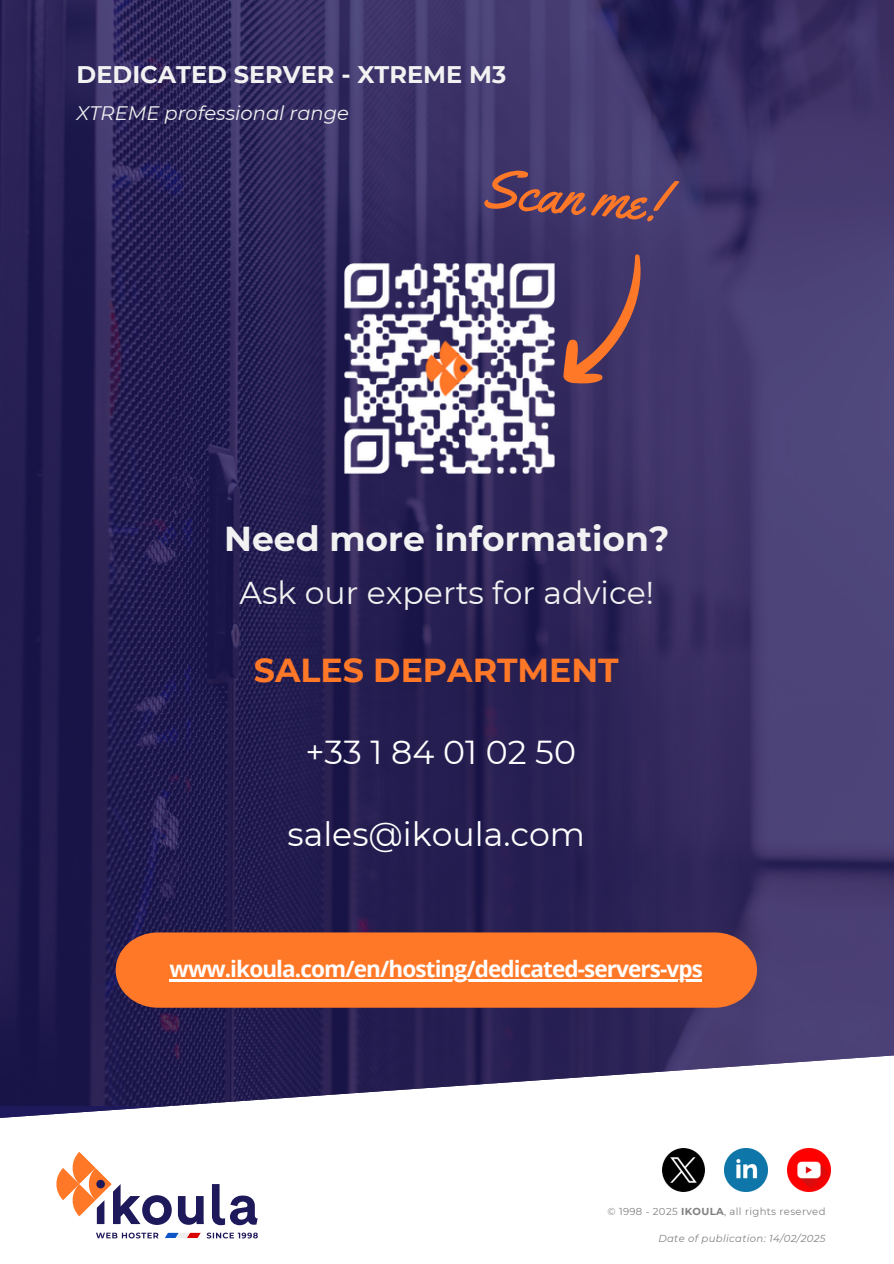
<style>
.page{position:relative;width:894px;height:1264px;background:#fff}
.page>*{position:absolute;margin:0;border:0;box-sizing:border-box;transform-origin:0 0}
.t1{font:55.05px "Yellowtail";color:#ff7828}
.t2{font:700 34.5px "Montserrat";color:#f2f2f2}
.t3{font:33.15px "Montserrat";color:#fff}
.t4{font:700 33.15px "Montserrat";color:#ff7828}
.t5{font:31.5px "Montserrat";color:#f2f2f2}
.t6{font:700 24px "Montserrat";color:#f2f2f2}
.t7{font:700 22.5px "Open Sans";letter-spacing:-.04em;color:#fff}
.t8{font:italic 19.5px "Montserrat";color:#f2f2f2}
.t9{font:10.05px "Montserrat";letter-spacing:.035em;color:#808080}
.t10{font:italic 10.05px "Montserrat";letter-spacing:.035em;color:#808080}
.s1{font-weight:700}
</style>
<div class="page">
<img style="left:0;top:0;width:893px;height:1053px">
<svg style="left:0;top:1053px;width:893px;height:186px"></svg>
<svg style="left:579px;top:252px;width:105px;height:144px"></svg>
<div style="left:116px;top:932px;width:640px;height:75px;background:#ff7828"></div>
<hr style="left:170px;top:979px;width:532px;height:2px;background:#fff">
<img style="left:724px;top:1148px;width:43px;height:43px">
<img style="left:787px;top:1148px;width:42px;height:43px">
<img style="left:662px;top:1148px;width:42px;height:43px">
<img style="left:319px;top:238px;width:260px;height:260px">
<svg style="left:96px;top:1232px;width:162px;height:6px"></svg>
<svg style="left:212px;top:1183px;width:45px;height:42px"></svg>
<svg style="left:178px;top:1195px;width:26px;height:29px"></svg>
<svg style="left:55px;top:1151px;width:117px;height:73px"></svg>
<h3 class="t6" style="left:77px;top:60px;width:431px">DEDICATED SERVER - XTREME M3</h3>
<h3 class="t8" style="left:77px;top:102px;width:274px">XTREME professional range</h3>
<h3 class="t1" style="left:484px;top:154px;width:183px;rotate:4deg">Scan me!</h3>
<p class="t2" style="left:224px;top:517px;width:446px">Need more information?</p>
<h2 class="t5" style="left:239px;top:573px;width:416px">Ask our experts for advice!</h2>
<p class="t4" style="left:254px;top:649px;width:366px">SALES DEPARTMENT</p>
<p class="t3" style="left:305px;top:731px;width:272px">+33 1 84 01 02 50</p>
<p class="t3" style="left:287px;top:813px;width:299px">sales@ikoula.com</p>
<p class="t7" style="left:170px;top:953px;width:534px">www.ikoula.com/en/hosting/dedicated-servers-vps</p>
<h5 class="t9" style="left:607px;top:1205px;width:219px">© 1998 - 2025 <span class="s1">IKOULA</span>, all rights reserved</h5>
<h1 class="t10" style="left:658px;top:1232px;width:169px">Date of publication: 14/02/2025</h1>
</div>
